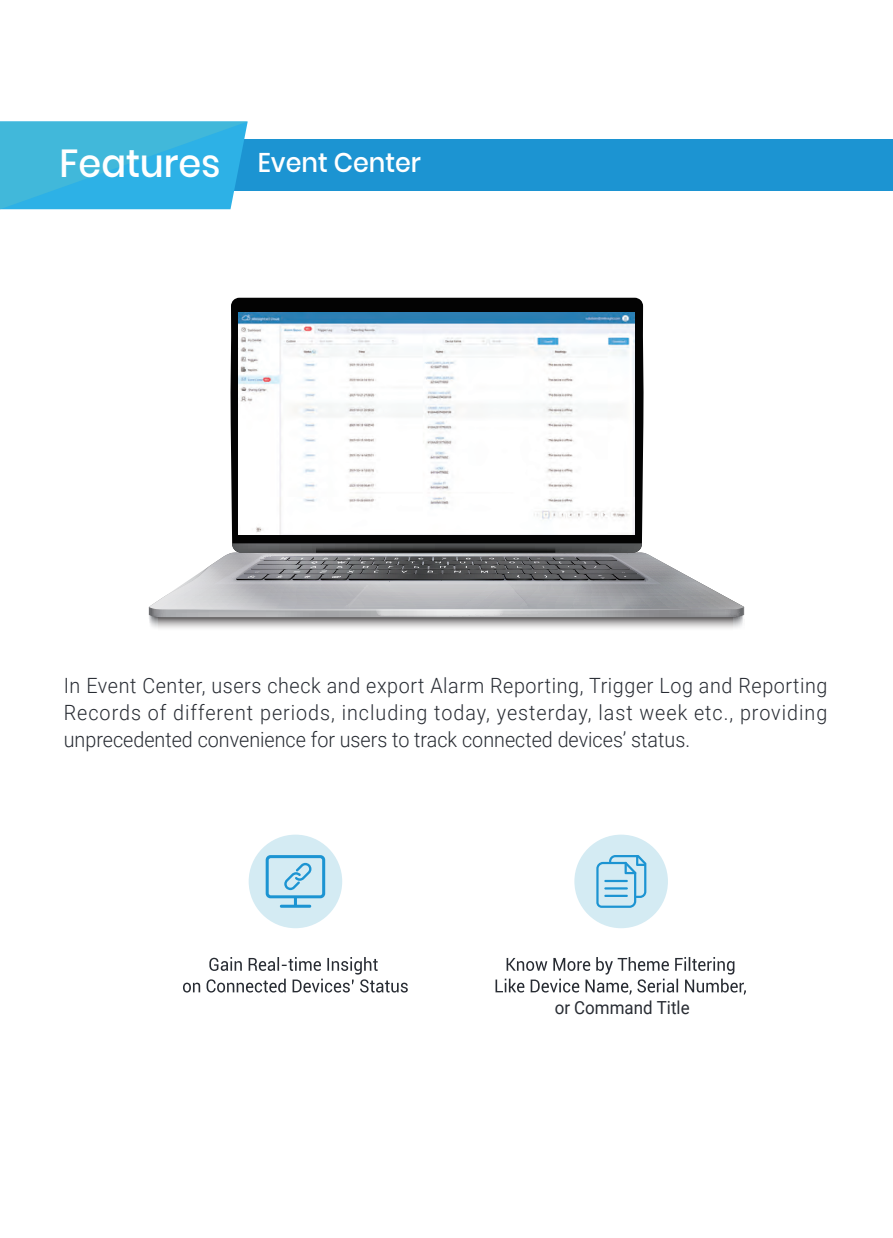
<style>
.page{position:relative;width:893px;height:1238px;background:#fff}
.page>*{position:absolute;margin:0;border:0;box-sizing:border-box;transform-origin:0 0}
.t1{font:500 27px "Poppins";color:#fff;scale:.94 1}
.t2{font:300 21px/27px "Roboto";color:#282c33;text-align:justify;scale:.94 1}
.t3{font:18px "Roboto";color:#282c33;scale:.94 1}
.s1{font-size:39px}
</style>
<div class="page">
<div style="left:249px;top:834px;width:93px;height:94px;background:#d4ebf3;border-radius:50%"></div>
<svg style="left:183px;top:957px;width:225px;height:35px"></svg>
<div style="left:574px;top:834px;width:94px;height:94px;background:#d4ebf3;border-radius:50%"></div>
<svg style="left:495px;top:957px;width:251px;height:37px"></svg>
<svg style="left:266px;top:855px;width:59px;height:52px"></svg>
<svg style="left:596px;top:855px;width:50px;height:52px"></svg>
<svg style="left:149px;top:617px;width:594px;height:12px;background:#b7b5b6"></svg>
<svg style="left:230px;top:298px;width:414px;height:245px;background:#1b1b1c"></svg>
<svg style="left:149px;top:543px;width:595px;height:74px"></svg>
<img style="left:239px;top:312px;width:395px;height:222px">
<div style="left:0;top:140px;width:893px;height:51px;background:#1c94d2"></div>
<svg style="left:0;top:121px;width:248px;height:88px;background:#3ab5e0"></svg>
<p class="t1" style="left:60px;top:147px;width:386px"><span class="s1">Features</span> Event Center</p>
<p class="t2" style="left:64px;top:671px;width:814px">In Event Center, users check and export Alarm Reporting, Trigger Log and Reporting Records of different periods, including today, yesterday, last week etc., providing unprecedented convenience for users to track connected devices’ status.</p>
<p class="t3" style="left:555px;top:994px;width:145px">or Command Title</p>
</div>
